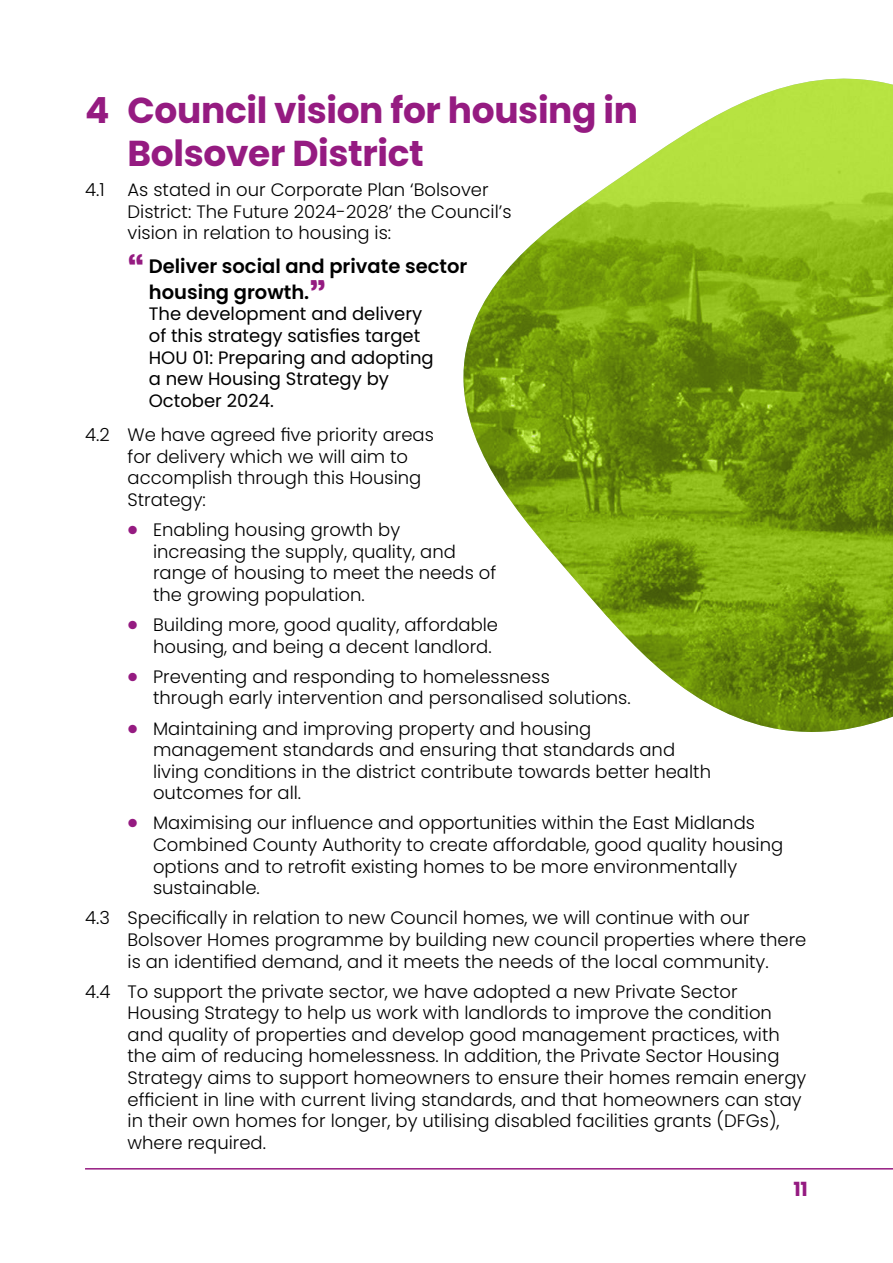
<style>
.page{position:relative;width:893px;height:1263px;background:#fff}
.page>*{position:absolute;margin:0;border:0;box-sizing:border-box;transform-origin:0 0}
.header_2_number_list{font:700 36px/43.2px "Poppins";letter-spacing:-.01em;color:#951b81}
.indented_bullets{font:600 19.5px/25.5px "Poppins";color:#000}
.t1{font:700 19.5px "Poppins";color:#951b81}
.paragraph_numbered{font:300 18px/21.6px "Poppins";color:#000}
.indented_bullets-2{font:300 18px/21.6px "Poppins";color:#000}
.indented_bullets-3{font:18px/21.6px "Poppins";color:#000}
.s1{font-weight:800;font-size:36px;color:#951b81}
.s2{font-size:36px;color:#951b81}
</style>
<div class="page">
<hr style="left:85px;top:1168px;width:808px;height:1px;background:#951b81">
<img style="left:463px;top:79px;width:430px;height:653px">
<h2 class="header_2_number_list" style="left:128px;top:89px;width:512px;text-indent:-43px">4 Council vision for housing in<br>Bolsover District</h2>
<p class="paragraph_numbered" style="left:85px;top:179px;width:21px">4.1</p>
<p class="paragraph_numbered" style="left:128px;top:179px;width:385px">As stated in our Corporate Plan ‘Bolsover<br>District: The Future 2024-2028’ the Council’s vision in relation to housing is:</p>
<p class="indented_bullets" style="left:149px;top:254px;width:320px;text-indent:-21px"><span class="s1">“</span> Deliver social and private sector housing growth.<span class="s1">”</span></p>
<p class="indented_bullets-3" style="left:149px;top:303px;width:286px">The development and delivery of this strategy satisfies target<br>HOU 01: Preparing and adopting a new Housing Strategy by<br>October 2024.</p>
<p class="paragraph_numbered" style="left:128px;top:424px;width:308px;text-indent:-43px">4.2 We have agreed five priority areas for delivery which we will aim to accomplish through this Housing<br>Strategy:</p>
<p class="indented_bullets-2" style="left:153px;top:519px;width:345px;text-indent:-27px"><span class="s2">•</span> Enabling housing growth by increasing the supply, quality, and range of housing to meet the needs of the growing population.</p>
<p class="indented_bullets-2" style="left:153px;top:614px;width:347px;text-indent:-27px"><span class="s2">•</span> Building more, good quality, affordable housing, and being a decent landlord.</p>
<p class="indented_bullets-2" style="left:153px;top:666px;width:479px;text-indent:-27px"><span class="s2">•</span> Preventing and responding to homelessness<br>through early intervention and personalised solutions.</p>
<p class="indented_bullets-2" style="left:153px;top:717px;width:559px;text-indent:-27px"><span class="s2">•</span> Maintaining and improving property and housing management standards and ensuring that standards and living conditions in the district contribute towards better health outcomes for all.</p>
<p class="indented_bullets-2" style="left:153px;top:812px;width:632px;text-indent:-27px"><span class="s2">•</span> Maximising our influence and opportunities within the East Midlands Combined County Authority to create affordable, good quality housing options and to retrofit existing homes to be more environmentally sustainable.</p>
<p class="paragraph_numbered" style="left:128px;top:907px;width:680px;text-indent:-43px">4.3 Specifically in relation to new Council homes, we will continue with our<br>Bolsover Homes programme by building new council properties where there is an identified demand, and it meets the needs of the local community.</p>
<p class="paragraph_numbered" style="left:128px;top:981px;width:680px;text-indent:-43px">4.4 To support the private sector, we have adopted a new Private Sector Housing Strategy to help us work with landlords to improve the condition and quality of properties and develop good management practices, with the aim of reducing homelessness. In addition, the Private Sector Housing Strategy aims to support homeowners to ensure their homes remain energy efficient in line with current living standards, and that homeowners can stay in their own homes for longer, by utilising disabled facilities grants (DFGs), where required.</p>
<p class="t1" style="left:793px;top:1177px;width:16px">11</p>
</div>
